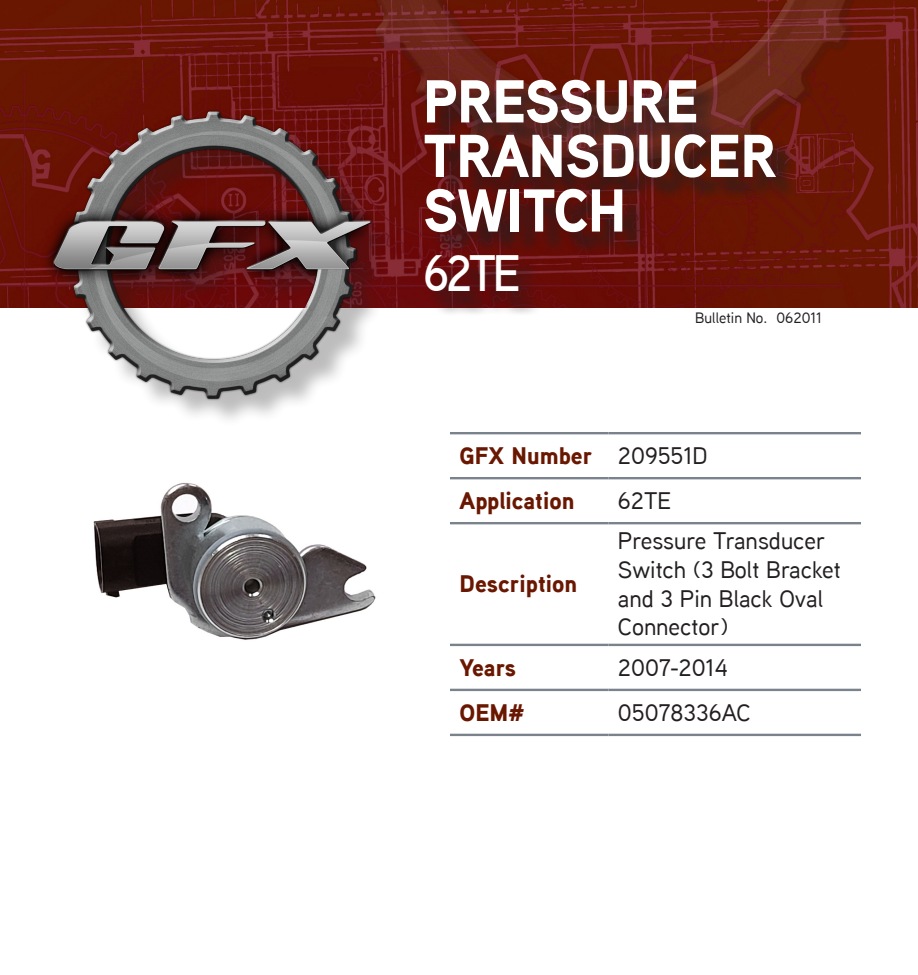
<style>
.page{position:relative;width:918px;height:975px;background:#fff}
.page>*{position:absolute;margin:0;border:0;box-sizing:border-box;transform-origin:0 0}
.t1{font:900 60.45px/54.6px "Aaux Next";letter-spacing:-.01em;color:#fff;scale:.94 1}
.t2{font:600 51px "Aaux Next";color:#fff;scale:.94 1}
.t3{font:500 23.85px/28.7px "Aaux Next";color:#231f20}
.t4{font:900 23.85px "Aaux Next";color:#691701}
.t5{font:500 15px "Aaux Next";color:#231f20}
</style>
<div class="page">
<img style="left:0;top:0;width:918px;height:307px">
<img style="left:93px;top:483px;width:283px;height:157px">
<div style="left:428px;top:83px;width:372px;height:234px;background:#231f20;opacity:.75"></div>
<hr style="left:450px;top:432px;width:158px;height:2px;background:#7a838c">
<hr style="left:608px;top:432px;width:253px;height:2px;background:#7a838c">
<hr style="left:450px;top:477px;width:158px;height:2px;background:#7a838c">
<hr style="left:608px;top:477px;width:253px;height:2px;background:#7a838c">
<hr style="left:450px;top:522px;width:158px;height:2px;background:#7a838c">
<hr style="left:608px;top:522px;width:253px;height:2px;background:#7a838c">
<hr style="left:450px;top:644px;width:158px;height:2px;background:#7a838c">
<hr style="left:608px;top:644px;width:253px;height:2px;background:#7a838c">
<hr style="left:450px;top:689px;width:158px;height:2px;background:#7a838c">
<hr style="left:608px;top:689px;width:253px;height:2px;background:#7a838c">
<hr style="left:450px;top:734px;width:158px;height:2px;background:#7a838c">
<hr style="left:608px;top:734px;width:253px;height:2px;background:#7a838c">
<div style="left:49px;top:116px;width:352px;height:312px;background:#231f20;opacity:.3"></div>
<img style="left:40px;top:110px;width:356px;height:290px">
<p class="t1" style="left:423px;top:73px;width:377px">PRESSURE<br>TRANSDUCER</p>
<p class="t1" style="left:423px;top:182px;width:218px">SWITCH</p>
<p class="t2" style="left:423px;top:238px;width:106px">62TE</p>
<p class="t5" style="left:695px;top:307px;width:74px">Bulletin No.</p>
<p class="t5" style="left:777px;top:307px;width:47px">062011</p>
<p class="t4" style="left:460px;top:439px;width:134px">GFX Number</p>
<p class="t3" style="left:618px;top:441px;width:91px">209551D</p>
<p class="t4" style="left:460px;top:484px;width:116px">Application</p>
<p class="t3" style="left:618px;top:486px;width:55px">62TE</p>
<p class="t4" style="left:460px;top:567px;width:119px">Description</p>
<p class="t3" style="left:618px;top:526px;width:225px">Pressure Transducer<br>Switch (3 Bolt Bracket and 3 Pin Black Oval<br>Connector)</p>
<p class="t4" style="left:460px;top:650px;width:58px">Years</p>
<p class="t3" style="left:618px;top:652px;width:111px">2007-2014</p>
<p class="t4" style="left:460px;top:695px;width:67px">OEM#</p>
<p class="t3" style="left:618px;top:697px;width:134px">05078336AC</p>
</div>
